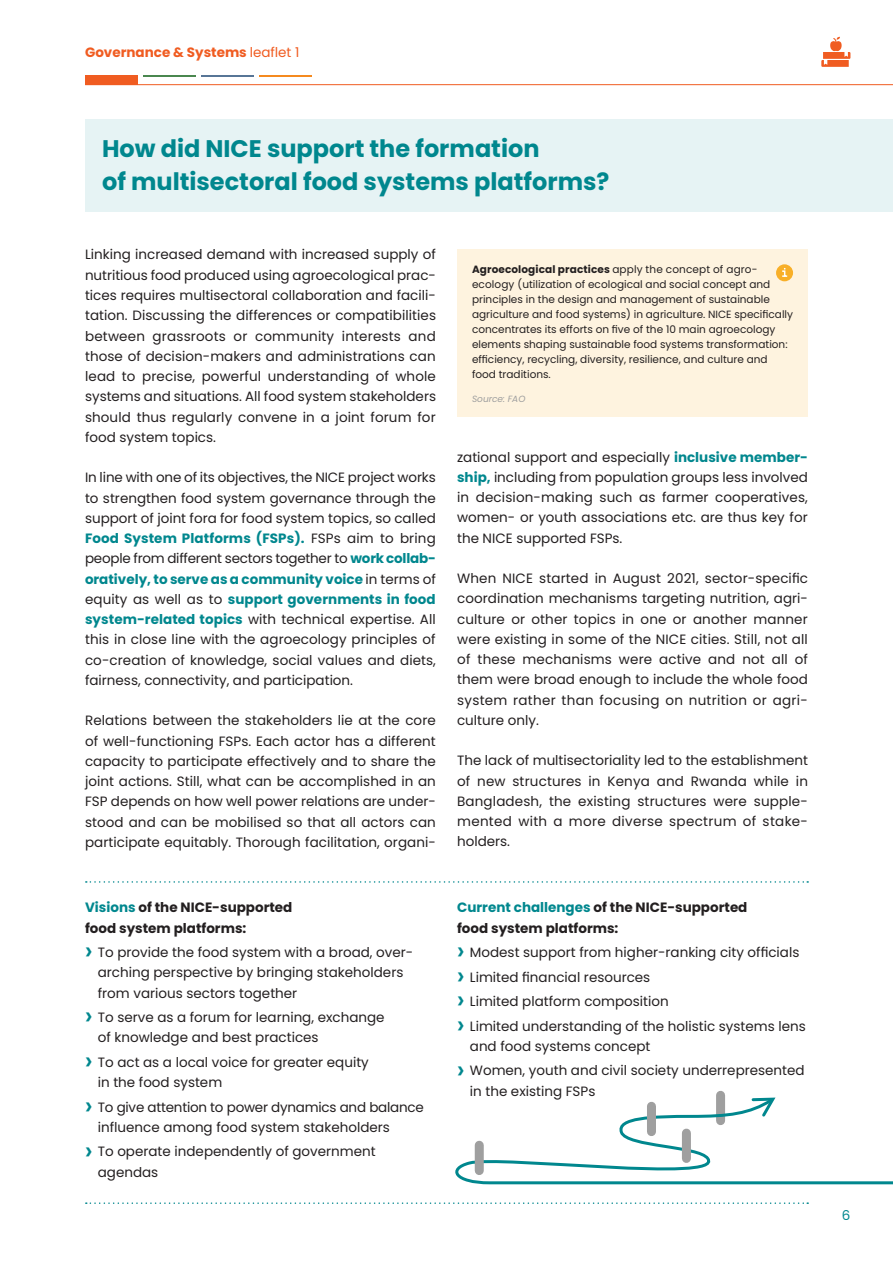
<style>
.page{position:relative;width:893px;height:1263px;background:#fff}
.page>*{position:absolute;margin:0;border:0;box-sizing:border-box;transform-origin:0 0}
.t1{font:700 24px/33px "Poppins";color:#00878e}
.t2{font:13.5px/20.2px "Poppins";color:#231f20}
.t3{font:700 13.5px/20.2px "Poppins";color:#231f20}
.t4{font:700 13.5px "Poppins";color:#f05c21}
.t5{font:13.5px "Poppins";color:#00878e}
.t6{font:10.5px/15px "Poppins";color:#231f20}
.t7{font:italic 9px "Poppins";color:#9f9f9f}
.s1{font-weight:400}
.s2{font-weight:700;color:#00878e}
.s3{color:#00878e}
.s4{font-weight:700;font-size:20.25px;color:#00878e}
.s5{font-weight:700}
</style>
<div class="page">
<div style="left:85px;top:119px;width:808px;height:92px;background:#e6f3f4"></div>
<svg style="left:86px;top:881px;width:722px;height:2px"></svg>
<svg style="left:86px;top:1202px;width:722px;height:2px"></svg>
<div style="left:716px;top:1095px;width:9px;height:26px;background:#9f9f9f"></div>
<svg style="left:455px;top:1097px;width:438px;height:88px"></svg>
<div style="left:457px;top:249px;width:351px;height:168px;background:#fef3df"></div>
<div style="left:776px;top:264px;width:17px;height:17px;background:#f8af28;border-radius:50%"></div>
<svg style="left:782px;top:268px;width:6px;height:9px"></svg>
<hr style="left:85px;top:84px;width:808px;height:1px;background:#f05c21">
<div style="left:85px;top:75px;width:53px;height:10px;background:#f05c21"></div>
<hr style="left:143px;top:75px;width:53px;height:2px;background:#4a874f">
<hr style="left:201px;top:75px;width:53px;height:2px;background:#577596">
<hr style="left:259px;top:75px;width:53px;height:2px;background:#f58a1f">
<svg style="left:821px;top:37px;width:29px;height:30px"></svg>
<p class="t4" style="left:85px;top:44px;width:216px">Governance &amp; Systems <span class="s1">leaflet 1</span></p>
<h1 class="t1" style="left:102px;top:132px;width:509px">How did NICE support the formation<br>of multisectoral food systems platforms?</h1>
<p class="t2" style="left:85px;top:245px;width:353px;text-align:justify">Linking increased demand with increased supply of nutritious food produced using agroecological prac&shy;tices requires multisectoral collaboration and facili&shy;tation. Discussing the differences or compatibilities between grassroots or community interests and those of decision-makers and administrations can lead to precise, powerful understanding of whole systems and situations. All food system stakeholders should thus regularly convene in a joint forum for food system topics.</p>
<p class="t2" style="left:85px;top:467px;width:352px;text-align:justify">In line with one of its objectives, the NICE project works to strengthen food system governance through the support of joint fora for food system topics, so called <span class="s2">Food System Platforms (FSPs).</span> FSPs aim to bring people from different sectors together to <span class="s2">work collab&shy;oratively, to serve as a community voice</span> in terms of equity as well as to <span class="s2">support governments in food system-related topics</span> with technical expertise. All this in close line with the agroecology principles of co-creation of knowledge, social values and diets, fairness, connectivity, and participation.</p>
<p class="t2" style="left:85px;top:710px;width:352px;text-align:justify">Relations between the stakeholders lie at the core of well-functioning FSPs. Each actor has a different capacity to participate effectively and to share the joint actions. Still, what can be accomplished in an FSP depends on how well power relations are under&shy;stood and can be mobilised so that all actors can participate equitably. Thorough facilitation, organi-</p>
<p class="t3" style="left:85px;top:897px;width:209px"><span class="s3">Visions</span> of the NICE-supported food system platforms:</p>
<p class="t2" style="left:98px;top:942px;width:315px;text-indent:-13px"><span class="s4">&gt;</span> To provide the food system with a broad, over&shy;arching perspective by bringing stakeholders from various sectors together</p>
<p class="t2" style="left:98px;top:1007px;width:288px;text-indent:-13px"><span class="s4">&gt;</span> To serve as a forum for learning, exchange of knowledge and best practices</p>
<p class="t2" style="left:98px;top:1052px;width:273px;text-indent:-13px"><span class="s4">&gt;</span> To act as a local voice for greater equity in the food system</p>
<p class="t2" style="left:98px;top:1097px;width:328px;text-indent:-13px"><span class="s4">&gt;</span> To give attention to power dynamics and balance influence among food system stakeholders</p>
<p class="t2" style="left:98px;top:1142px;width:279px;text-indent:-13px"><span class="s4">&gt;</span> To operate independently of government agendas</p>
<p class="t6" style="left:472px;top:262px;width:323px"><span class="s5">Agroecological practices</span> apply the concept of agro-- ecology (utilization of ecological and social concept and principles in the design and management of sustainable agriculture and food systems) in agriculture. NICE specifically concentrates its efforts on five of the 10 main agroecology elements shaping sustainable food systems transformation: efficiency, recycling, diversity, resilience, and culture and food traditions.</p>
<p class="t7" style="left:472px;top:393px;width:55px">Source: FAO</p>
<p class="t2" style="left:457px;top:447px;width:352px;text-align:justify">zational support and especially <span class="s2">inclusive member&shy;ship,</span> including from population groups less involved in decision-making such as farmer cooperatives, women- or youth associations etc. are thus key for the NICE supported FSPs.</p>
<p class="t2" style="left:457px;top:568px;width:352px">When NICE started in August 2021, sector-specific coordination mechanisms targeting nutrition, agri&shy;culture or other topics in one or another manner were existing in some of the NICE cities. Still, not all of these mechanisms were active and not all of them were broad enough to include the whole food system rather than focusing on nutrition or agri&shy;culture only.</p>
<p class="t2" style="left:457px;top:750px;width:352px">The lack of multisectoriality led to the establishment of new structures in Kenya and Rwanda while in Bangladesh, the existing structures were supple&shy;mented with a more diverse spectrum of stake&shy;holders.</p>
<p class="t3" style="left:457px;top:897px;width:292px"><span class="s3">Current challenges</span> of the NICE-supported food system platforms:</p>
<p class="t2" style="left:457px;top:940px;width:350px;line-height:24.5px"><span class="s4">&gt;</span> Modest support from higher-ranking city officials <span class="s4">&gt;</span> Limited financial resources<br><span class="s4">&gt;</span> Limited platform composition<br><span class="s4">&gt;</span> Limited understanding of the holistic systems lens</p>
<p class="t2" style="left:457px;top:1034px;width:349px;line-height:24.5px;text-indent:13px">and food systems concept<br><span class="s4">&gt;</span> Women, youth and civil society underrepresented</p>
<p class="t2" style="left:470px;top:1081px;width:127px">in the existing FSPs</p>
<p class="t5" style="left:842px;top:1208px;width:10px">6</p>
</div>
